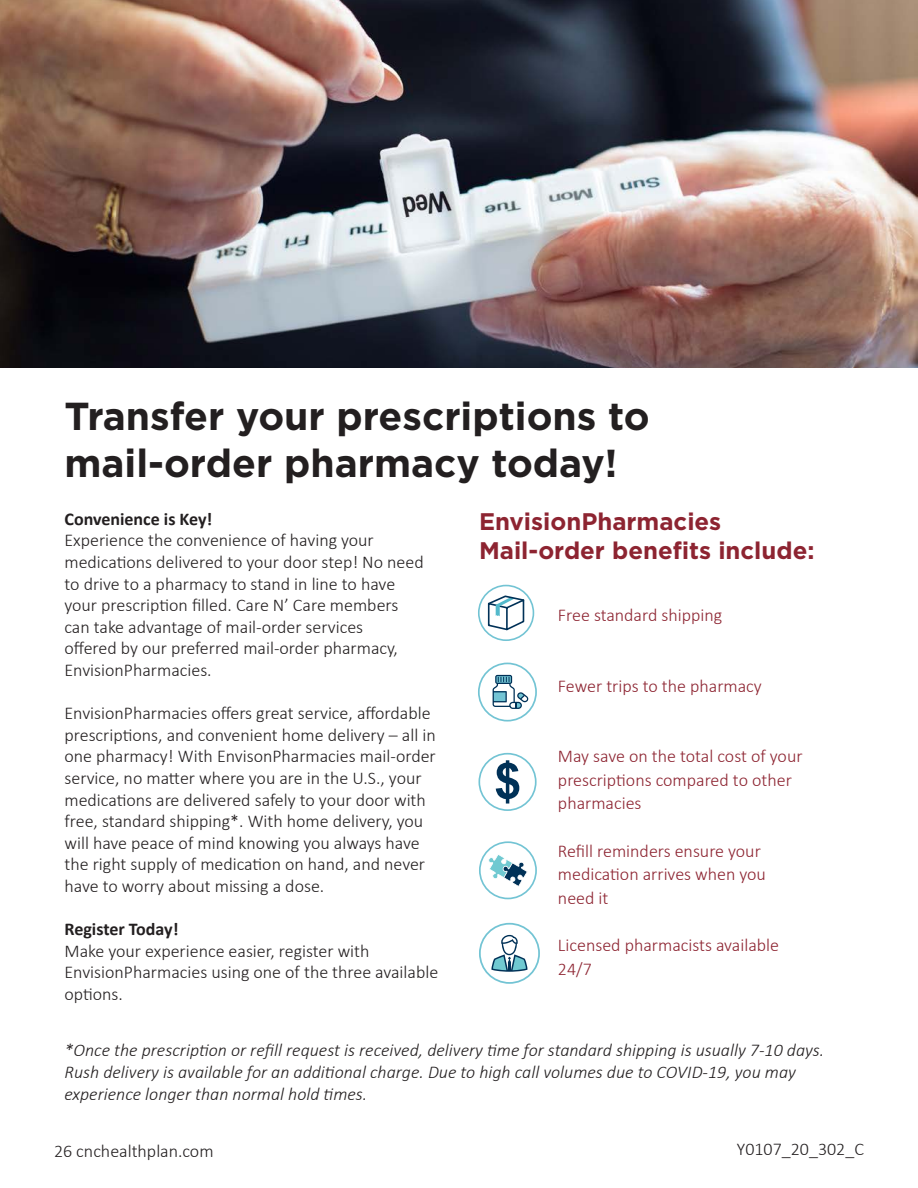
<style>
.page{position:relative;width:918px;height:1188px;background:#fff}
.page>*{position:absolute;margin:0;border:0;box-sizing:border-box;transform-origin:0 0}
.t1{font:700 39px/46.5px "Gotham";color:#231f20}
.t2{font:700 24px/28.8px "Gotham";color:#8d2431}
.t3{font:300 18px/21.6px "Calibri";color:#231f20}
.t4{font:italic 300 18px/21.6px "Calibri";color:#231f20}
.t5{font:300 18px/23.5px "Calibri";color:#8d2431}
.t6{font:700 18px "Calibri";color:#231f20}
</style>
<div class="page">
<img style="left:0;top:0;width:918px;height:367px">
<div style="left:478px;top:585px;width:56px;height:56px;border:2px solid #73c4d4;border-radius:50%"></div>
<svg style="left:487px;top:595px;width:39px;height:37px"></svg>
<div style="left:478px;top:663px;width:59px;height:59px;border:2px solid #73c4d4;border-radius:50%"></div>
<svg style="left:493px;top:675px;width:35px;height:34px"></svg>
<div style="left:478px;top:753px;width:59px;height:58px;border:2px solid #73c4d4;border-radius:50%"></div>
<svg style="left:496px;top:760px;width:23px;height:44px"></svg>
<div style="left:479px;top:841px;width:58px;height:58px;border:2px solid #73c4d4;border-radius:50%"></div>
<svg style="left:488px;top:855px;width:40px;height:32px"></svg>
<div style="left:479px;top:923px;width:61px;height:61px;border:2px solid #73c4d4;border-radius:50%"></div>
<svg style="left:491px;top:935px;width:37px;height:37px"></svg>
<p class="t1" style="left:64px;top:393px;width:587px">Transfer your prescriptions to mail-order pharmacy today!</p>
<p class="t6" style="left:64px;top:507px;width:149px">Convenience is Key!</p>
<p class="t3" style="left:64px;top:529px;width:361px">Experience the convenience of having your medications delivered to your door step! No need to drive to a pharmacy to stand in line to have your prescription filled. Care N’ Care members can take advantage of mail-order services<br>offered by our preferred mail-order pharmacy, EnvisionPharmacies.</p>
<p class="t3" style="left:64px;top:702px;width:373px">EnvisionPharmacies offers great service, affordable prescriptions, and convenient home delivery – all in one pharmacy! With EnvisonPharmacies mail-order service, no matter where you are in the U.S., your medications are delivered safely to your door with free, standard shipping*. With home delivery, you will have peace of mind knowing you always have the right supply of medication on hand, and never have to worry about missing a dose.</p>
<p class="t6" style="left:64px;top:918px;width:116px">Register Today!</p>
<p class="t3" style="left:64px;top:940px;width:375px">Make your experience easier, register with<br>EnvisionPharmacies using one of the three available options.</p>
<p class="t2" style="left:479px;top:507px;width:337px">EnvisionPharmacies<br>Mail-order benefits include:</p>
<p class="t5" style="left:558px;top:603px;width:166px">Free standard shipping</p>
<p class="t5" style="left:558px;top:674px;width:205px">Fewer trips to the pharmacy</p>
<p class="t5" style="left:558px;top:744px;width:246px">May save on the total cost of your prescriptions compared to other pharmacies</p>
<p class="t5" style="left:558px;top:839px;width:210px">Refill reminders ensure your medication arrives when you need it</p>
<p class="t5" style="left:558px;top:933px;width:223px">Licensed pharmacists available<br>24/7</p>
<p class="t4" style="left:64px;top:1039px;width:761px">*Once the prescription or refill request is received, delivery time for standard shipping is usually 7-10 days.<br>Rush delivery is available for an additional charge. Due to high call volumes due to COVID-19, you may experience longer than normal hold times.</p>
<p class="t3" style="left:54px;top:1140px;width:161px">26 cnchealthplan.com</p>
<p class="t3" style="left:737px;top:1138px;width:129px">Y0107_20_302_C</p>
</div>
